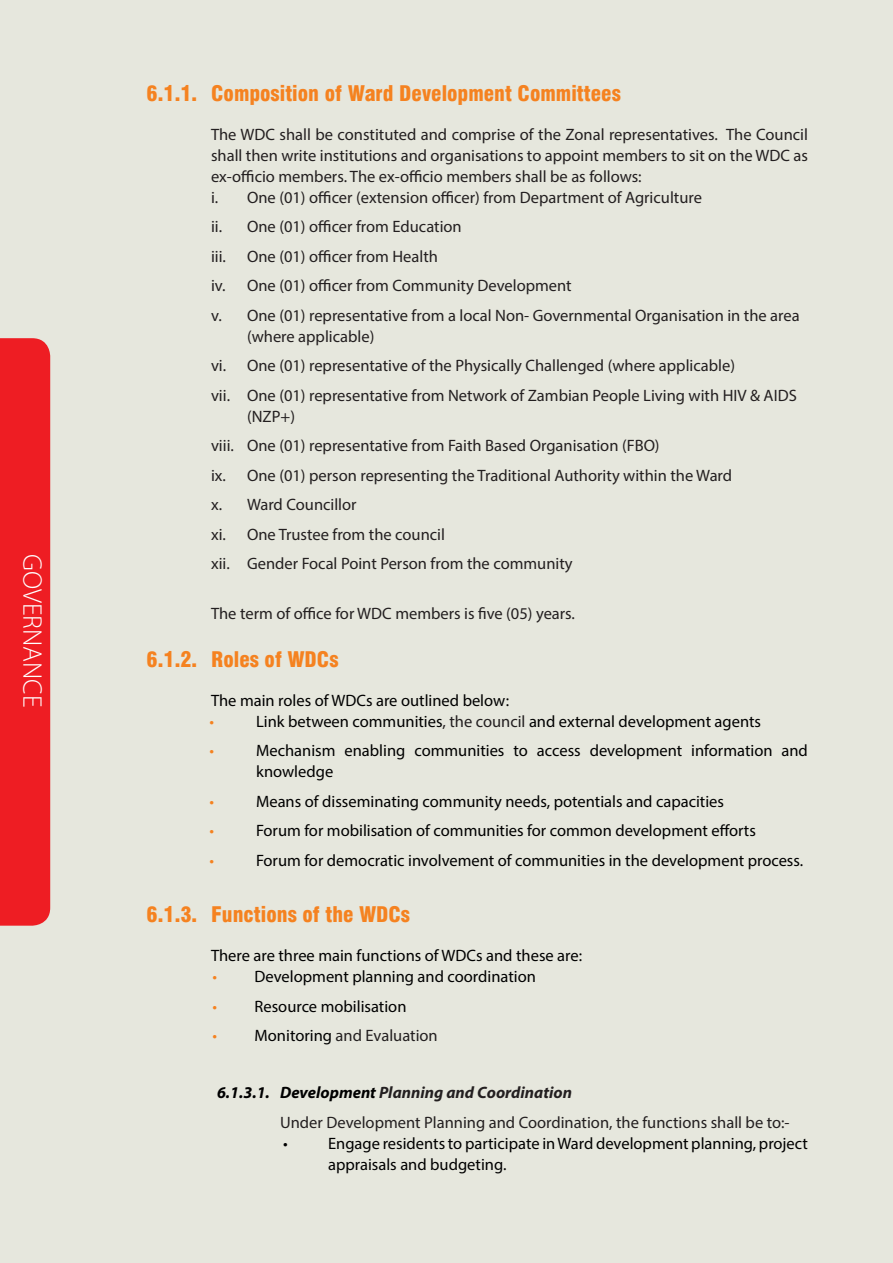
<style>
.page{position:relative;width:893px;height:1263px;background:#e6e7dd}
.page>*{position:absolute;margin:0;border:0;box-sizing:border-box;transform-origin:0 0}
.t1{font:300 27px "Myriad Pro";color:#fff}
.Sub_2{font:900 condensed 21px "Swiss 721 BT";color:#f58220}
.List_Paragraph{font:16.5px/21px "Myriad Pro";color:#231f20}
.List_Paragraph-2{font:16.5px/21px "Myriad Pro";color:#000}
.List_Paragraph-3{font:italic 700 16.5px "Myriad Pro";color:#231f20}
.List_Paragraph-4{font:16.5px "Myriad Pro";color:#f58220}
.s1{color:#231f20}
.s2{color:#f58220}
.s3{color:#000}
</style>
<div class="page">
<div style="left:0;top:338px;width:50px;height:588px;background:#ee1d23"></div>
<h1 class="t1" style="left:49px;top:554px;width:155px;rotate:90deg">GOVERNANCE</h1>
<p class="Sub_2" style="left:147px;top:81px;width:476px">6.1.1. Composition of Ward Development Committees</p>
<p class="List_Paragraph" style="left:211px;top:124px;width:598px;text-align:justify">The WDC shall be constituted and comprise of the Zonal representatives. The Council shall then write institutions and organisations to appoint members to sit on the WDC as ex-officio members. The ex-officio members shall be as follows:</p>
<p class="List_Paragraph" style="left:211px;top:187px;width:492px">i. One (01) officer (extension officer) from Department of Agriculture</p>
<p class="List_Paragraph" style="left:211px;top:216px;width:252px">ii. One (01) officer from Education</p>
<p class="List_Paragraph" style="left:211px;top:246px;width:16px">iii.</p>
<p class="List_Paragraph" style="left:247px;top:246px;width:192px">One (01) officer from Health</p>
<p class="List_Paragraph" style="left:211px;top:275px;width:362px">iv. One (01) officer from Community Development</p>
<p class="List_Paragraph" style="left:247px;top:305px;width:554px;text-indent:-36px">v. One (01) representative from a local Non- Governmental Organisation in the area (where applicable)</p>
<p class="List_Paragraph" style="left:211px;top:355px;width:525px">vi. One (01) representative of the Physically Challenged (where applicable)</p>
<p class="List_Paragraph" style="left:247px;top:385px;width:551px;text-indent:-36px">vii. One (01) representative from Network of Zambian People Living with HIV &amp; AIDS (NZP+)</p>
<p class="List_Paragraph" style="left:211px;top:435px;width:450px">viii. One (01) representative from Faith Based Organisation (FBO)</p>
<p class="List_Paragraph" style="left:211px;top:465px;width:523px">ix. One (01) person representing the Traditional Authority within the Ward</p>
<p class="List_Paragraph" style="left:211px;top:494px;width:147px">x. Ward Councillor</p>
<p class="List_Paragraph" style="left:211px;top:524px;width:235px">xi. One Trustee from the council</p>
<p class="List_Paragraph" style="left:211px;top:553px;width:363px">xii. Gender Focal Point Person from the community</p>
<p class="List_Paragraph" style="left:211px;top:602px;width:365px">The term of office for WDC members is five (05) years.</p>
<p class="Sub_2" style="left:147px;top:646px;width:194px">6.1.2. Roles of WDCs</p>
<p class="List_Paragraph-2" style="left:211px;top:689px;width:300px">The main roles of WDCs are outlined below:</p>
<p class="List_Paragraph-4" style="left:210px;top:711px;width:6px">•</p>
<p class="List_Paragraph-2" style="left:256px;top:710px;width:507px">Link between communities<span class="s1">, the council</span> and external development agents</p>
<p class="List_Paragraph-4" style="left:210px;top:740px;width:6px">•</p>
<p class="List_Paragraph-2" style="left:256px;top:740px;width:553px">Mechanism enabling communities to access development information and knowledge</p>
<p class="List_Paragraph-4" style="left:210px;top:791px;width:6px">•</p>
<p class="List_Paragraph-2" style="left:256px;top:790px;width:469px">Means of disseminating community needs, potentials and capacities</p>
<p class="List_Paragraph-4" style="left:210px;top:820px;width:6px">•</p>
<p class="List_Paragraph-2" style="left:256px;top:820px;width:501px">Forum for mobilisation of communities for common development efforts</p>
<p class="List_Paragraph-4" style="left:210px;top:850px;width:6px">•</p>
<p class="List_Paragraph-2" style="left:256px;top:849px;width:549px">Forum for democratic involvement of communities in the development process.</p>
<p class="Sub_2" style="left:147px;top:902px;width:265px">6.1.3. Functions of the WDCs</p>
<p class="List_Paragraph-2" style="left:211px;top:945px;width:373px">There are three main functions of WDCs and these are:</p>
<p class="List_Paragraph-2" style="left:213px;top:966px;width:325px"><span class="s2">•</span> Development planning and coordination</p>
<p class="List_Paragraph-2" style="left:213px;top:995px;width:195px"><span class="s2">•</span> Resource mobilisation</p>
<p class="List_Paragraph" style="left:213px;top:1025px;width:227px"><span class="s2">•</span> <span class="s3">Monitoring</span> and Evaluation</p>
<p class="List_Paragraph-3" style="left:217px;top:1081px;width:356px"><span class="s3">6.1.3.1. Development</span> Planning and Coordination</p>
<p class="List_Paragraph" style="left:280px;top:1111px;width:511px">Under Development Planning and Coordination, the functions shall be to:-</p>
<p class="List_Paragraph-2" style="left:283px;top:1132px;width:6px">•</p>
<p class="List_Paragraph-2" style="left:328px;top:1132px;width:481px">Engage residents to participate in Ward development planning, project appraisals and budgeting.</p>
</div>
